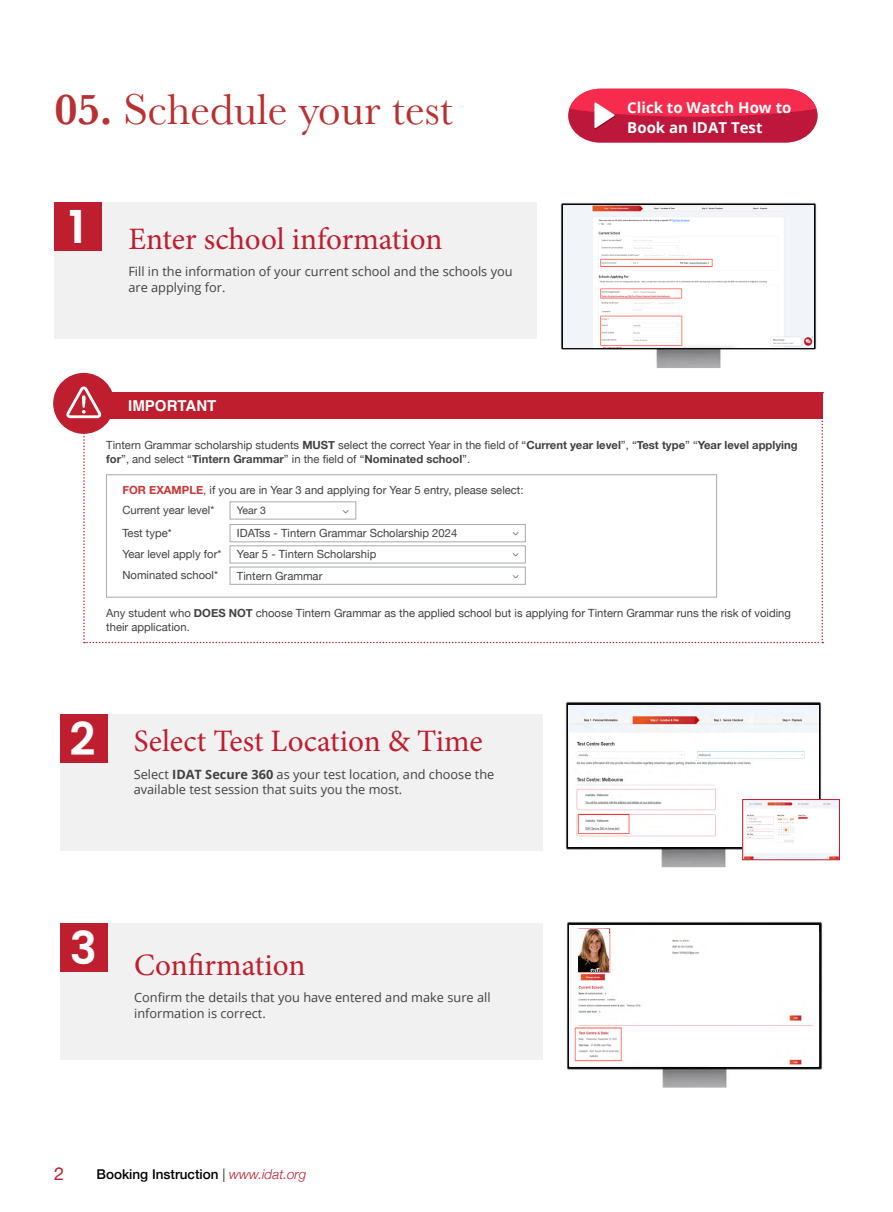
<style>
.page{position:relative;width:893px;height:1212px;background:#fff}
.page>*{position:absolute;margin:0;border:0;box-sizing:border-box;transform-origin:0 0}
.t1{font:600 45.3px "Poppins";color:#fff}
.t2{font:45px "Baskerville";color:#ba3030}
.t3{font:31.2px "Minion Pro";color:#be1e2d}
.t4{font:18px "Helvetica Neue";color:#be1e2d}
.t5{font:700 15px/19.4px "Open Sans";color:#fff}
.t6{font:700 15px "Helvetica";color:#fff}
.t7{font:500 13.5px "Helvetica Neue";color:#000}
.t8{font:12.75px/15.3px "Open Sans";color:#414042}
.t9{font:11.55px "Helvetica Neue";color:#414042;scale:.49 1}
.t10{font:11.25px/21.3px "Helvetica Neue";color:#414042}
.t11{font:10.5px "Helvetica Neue";color:#414042}
.s1{font-weight:600}
.s2{font-weight:700}
.s3{font-weight:700;color:#cb3433}
.s4{font-weight:300}
.s5{font-weight:300;font-style:italic;color:#be1e2d}
</style>
<div class="page">
<div style="left:55px;top:202px;width:482px;height:137px;background:#f1f1f2"></div>
<img style="left:560px;top:202px;width:257px;height:166px">
<div style="left:54px;top:202px;width:48px;height:48px;background:#be1e2d"></div>
<img style="left:563px;top:206px;width:250px;height:141px">
<svg style="left:568px;top:89px;width:250px;height:54px;background:#db3252"></svg>
<div style="left:60px;top:714px;width:483px;height:137px;background:#f1f1f2"></div>
<div style="left:60px;top:923px;width:483px;height:137px;background:#f1f1f2"></div>
<img style="left:565px;top:702px;width:258px;height:165px">
<img style="left:569px;top:705px;width:249px;height:141px">
<img style="left:566px;top:922px;width:257px;height:165px">
<div style="left:60px;top:714px;width:48px;height:49px;background:#be1e2d"></div>
<div style="left:60px;top:923px;width:48px;height:48px;background:#be1e2d"></div>
<img style="left:569px;top:925px;width:250px;height:141px">
<img style="left:744px;top:801px;width:94px;height:57px">
<div style="left:742px;top:799px;width:98px;height:61px;border:1px solid #be1e2d"></div>
<div style="left:53px;top:373px;width:61px;height:61px;background:#be1e2d;border-radius:50%"></div>
<img style="left:579px;top:929px;width:29px;height:43px">
<svg style="left:66px;top:386px;width:757px;height:257px"></svg>
<div style="left:106px;top:474px;width:611px;height:123px;border:1px solid #a7a9ac"></div>
<div style="left:230px;top:502px;width:126px;height:17px;border:1px solid #a7a9ac"></div>
<div style="left:230px;top:524px;width:295px;height:18px;border:1px solid #a7a9ac"></div>
<div style="left:230px;top:546px;width:295px;height:17px;border:1px solid #a7a9ac"></div>
<div style="left:230px;top:567px;width:295px;height:17px;border:1px solid #a7a9ac"></div>
<h2 class="t2" style="left:55px;top:81px;width:400px"><span class="s1">05.</span> Schedule your test</h2>
<h1 class="t1" style="left:68px;top:201px;width:18px">1</h1>
<h3 class="t3" style="left:128px;top:218px;width:316px">Enter school information</h3>
<p class="t8" style="left:128px;top:264px;width:386px">Fill in the information of your current school and the schools you are applying for.</p>
<h3 class="t5" style="left:627px;top:98px;width:166px">Click to Watch How to<br>Book an IDAT Test</h3>
<h3 class="t6" style="left:128px;top:397px;width:90px">IMPORTANT</h3>
<p class="t10" style="left:106px;top:439px;width:693px;line-height:13.5px">Tintern Grammar scholarship students <span class="s2">MUST</span> select the correct Year in the field of “<span class="s2">Current year level</span>”, “<span class="s2">Test type</span>” “<span class="s2">Year level applying for</span>”, and select “<span class="s2">Tintern Grammar</span>” in the field of “<span class="s2">Nominated school</span>”.</p>
<p class="t10" style="left:122px;top:480px;width:403px"><span class="s3">FOR EXAMPLE</span>, if you are in Year 3 and applying for Year 5 entry, please select:</p>
<p class="t10" style="left:122px;top:499px;width:93px;line-height:22.6px">Current year level*<br>Test type*</p>
<p class="t10" style="left:122px;top:544px;width:100px">Year level apply for*<br>Nominated school*</p>
<p class="t11" style="left:237px;top:502px;width:31px">Year 3</p>
<p class="t10" style="left:237px;top:523px;width:222px">IDATss - Tintern Grammar Scholarship 2024<br>Year 5 - Tintern Scholarship<br>Tintern Grammar</p>
<p class="t9" style="left:355px;top:509px;width:8px;rotate:90deg">&gt;</p>
<p class="t9" style="left:525px;top:532px;width:52px;rotate:90deg">&gt; &gt;</p>
<p class="t9" style="left:525px;top:575px;width:8px;rotate:90deg">&gt;</p>
<p class="t10" style="left:106px;top:607px;width:686px;line-height:13.5px">Any student who <span class="s2">DOES NOT</span> choose Tintern Grammar as the applied school but is applying for Tintern Grammar runs the risk of voiding their application.</p>
<h1 class="t1" style="left:70px;top:713px;width:28px">2</h1>
<h3 class="t3" style="left:134px;top:720px;width:351px">Select Test Location &amp; Time</h3>
<p class="t8" style="left:134px;top:766px;width:362px">Select <span class="s2">IDAT Secure 360</span> as your test location, and choose the available test session that suits you the most.</p>
<h1 class="t1" style="left:70px;top:922px;width:29px">3</h1>
<h3 class="t3" style="left:134px;top:944px;width:173px">Confirmation</h3>
<p class="t8" style="left:134px;top:990px;width:358px">Confirm the details that you have entered and make sure all information is correct.</p>
<h3 class="t4" style="left:54px;top:1160px;width:12px">2</h3>
<p class="t7" style="left:97px;top:1163px;width:211px">Booking Instruction <span class="s4">|</span> <span class="s5">www.idat.org</span></p>
</div>
